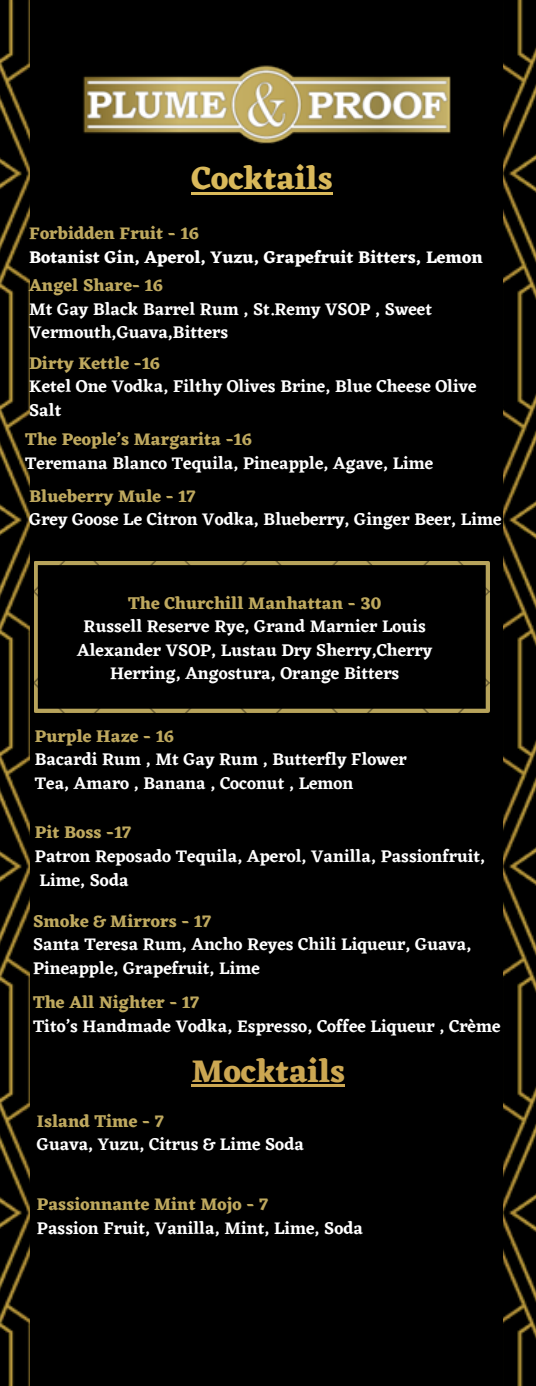
<style>
.page{position:relative;width:536px;height:1386px;background:#000}
.page>*{position:absolute;margin:0;border:0;box-sizing:border-box;transform-origin:0 0}
.t1{font:700 32.73px "Eczar";color:#cca752}
.t2{font:700 32.73px "Eczar";color:#dab95a}
.t3{font:600 17.5px/23.6px "Eczar";color:#fff}
.t4{font:700 17.5px "Eczar";color:#bea85e}
.t5{font:700 17.5px "Eczar";color:#fff}
</style>
<div class="page">
<img style="left:0;top:0;width:30px;height:1386px">
<img style="left:503px;top:0;width:33px;height:1386px">
<img style="left:83px;top:65px;width:368px;height:79px">
<img style="left:35px;top:562px;width:454px;height:151px">
<hr style="left:191px;top:1085px;width:154px;height:2px;background:#cca752">
<hr style="left:191px;top:192px;width:141px;height:2px;background:#dab95a">
<p class="t2" style="left:191px;top:159px;width:142px">Cocktails</p>
<p class="t4" style="left:29px;top:223px;width:171px">Forbidden Fruit - 16</p>
<p class="t5" style="left:29px;top:247px;width:455px">Botanist Gin, Aperol, Yuzu, Grapefruit Bitters, Lemon</p>
<p class="t4" style="left:29px;top:275px;width:135px">Angel Share- 16</p>
<p class="t3" style="left:29px;top:297px;width:404px">Mt Gay Black Barrel Rum , St.Remy VSOP , Sweet<br>Vermouth,Guava,Bitters</p>
<p class="t4" style="left:29px;top:353px;width:132px">Dirty Kettle -16</p>
<p class="t3" style="left:29px;top:375px;width:449px">Ketel One Vodka, Filthy Olives Brine, Blue Cheese Olive<br>Salt</p>
<p class="t4" style="left:25px;top:429px;width:228px">The People’s Margarita -16</p>
<p class="t3" style="left:25px;top:451px;width:409px">Teremana Blanco Tequila, Pineapple, Agave, Lime</p>
<p class="t4" style="left:29px;top:486px;width:168px">Blueberry Mule - 17</p>
<p class="t3" style="left:29px;top:508px;width:473px">Grey Goose Le Citron Vodka, Blueberry, Ginger Beer, Lime</p>
<p class="t4" style="left:128px;top:592px;width:255px">The Churchill Manhattan - 30</p>
<p class="t3" style="left:77px;top:614px;width:356px;text-align:center">Russell Reserve Rye, Grand Marnier Louis<br>Alexander VSOP, Lustau Dry Sherry,Cherry<br>Herring, Angostura, Orange Bitters</p>
<p class="t4" style="left:35px;top:725px;width:141px">Purple Haze - 16</p>
<p class="t3" style="left:35px;top:747px;width:373px">Bacardi Rum , Mt Gay Rum , Butterfly Flower</p>
<p class="t3" style="left:35px;top:771px;width:320px">Tea, Amaro , Banana , Coconut , Lemon</p>
<p class="t4" style="left:35px;top:822px;width:98px">Pit Boss -17</p>
<p class="t3" style="left:35px;top:844px;width:451px">Patron Reposado Tequila, Aperol, Vanilla, Passionfruit,</p>
<p class="t3" style="left:40px;top:868px;width:90px">Lime, Soda</p>
<p class="t4" style="left:33px;top:911px;width:179px">Smoke &amp; Mirrors - 17</p>
<p class="t3" style="left:33px;top:933px;width:440px">Santa Teresa Rum, Ancho Reyes Chili Liqueur, Guava,<br>Pineapple, Grapefruit, Lime</p>
<p class="t4" style="left:33px;top:992px;width:167px">The All Nighter - 17</p>
<p class="t3" style="left:33px;top:1014px;width:469px">Tito’s Handmade Vodka, Espresso, Coffee Liqueur , Crème</p>
<p class="t1" style="left:191px;top:1052px;width:155px">Mocktails</p>
<p class="t4" style="left:37px;top:1111px;width:128px">Island Time - 7</p>
<p class="t3" style="left:37px;top:1133px;width:268px">Guava, Yuzu, Citrus &amp; Lime Soda</p>
<p class="t4" style="left:37px;top:1194px;width:232px">Passionnante Mint Mojo - 7</p>
<p class="t3" style="left:37px;top:1216px;width:327px">Passion Fruit, Vanilla, Mint, Lime, Soda</p>
</div>
